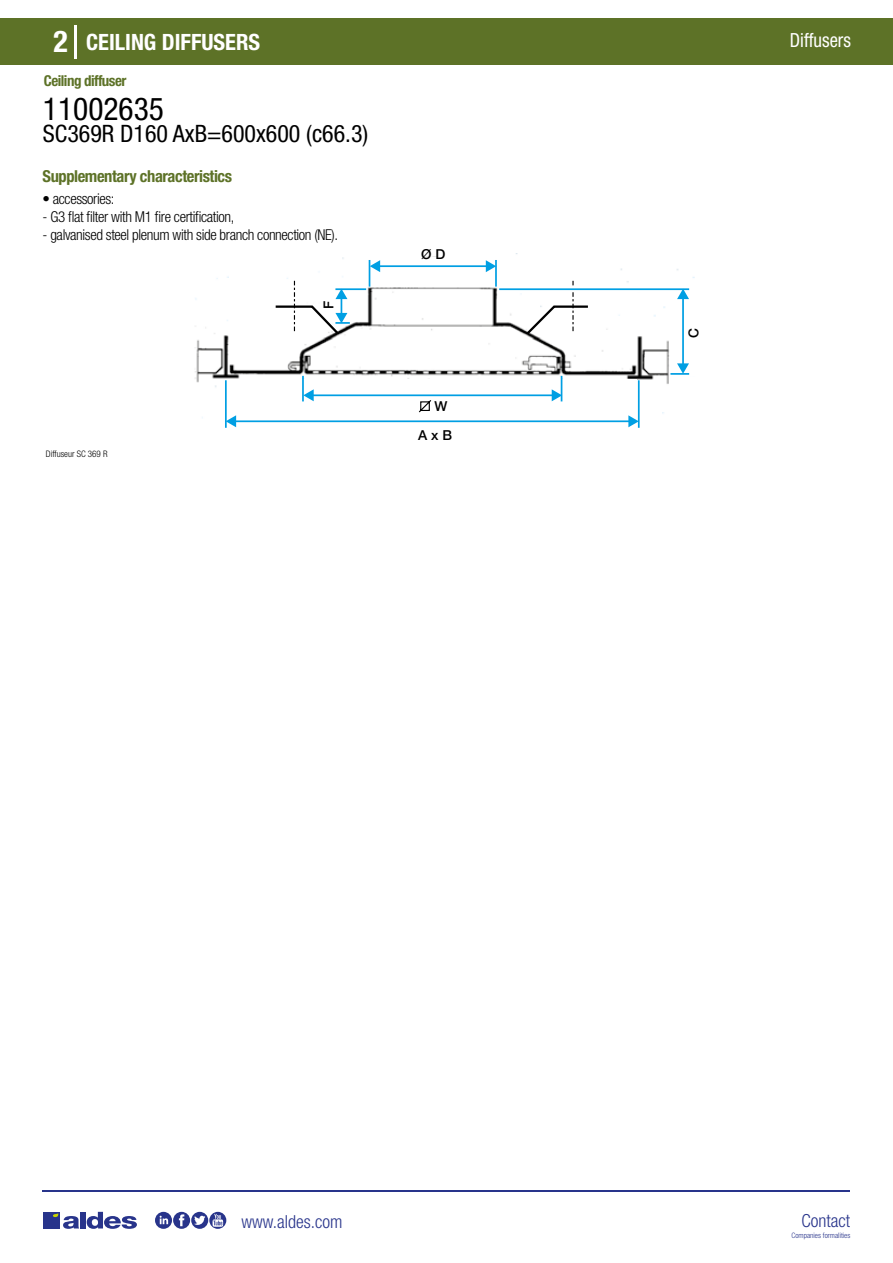
<style>
.page{position:relative;width:893px;height:1263px;background:#fff}
.page>*{position:absolute;margin:0;border:0;box-sizing:border-box;transform-origin:0 0}
.t1{font:condensed 31.5px "Helvetica Neue LT Std";color:#000}
.t2{font:700 condensed 30px "Helvetica Neue LT Std";color:#fff}
.t3{font:condensed 24px "Helvetica Neue LT Std";color:#000}
.t4{font:700 condensed 22.5px "Helvetica Neue LT Std";color:#fff}
.t5{font:condensed 19.5px "Helvetica Neue LT Std";color:#fff;scale:.95 1}
.t6{font:300 condensed 18px "Helvetica Neue";color:#28348b}
.t7{font:700 condensed 16.5px "Helvetica Neue LT Std";letter-spacing:-.025em;color:#5d7227}
.t8{font:300 condensed 15px "Helvetica Neue LT Std";letter-spacing:-.025em;color:#000}
.t9{font:700 condensed 15px "Helvetica Neue LT Std";letter-spacing:-.035em;color:#5d7227}
.t10{font:500 13.8px "Helvetica Neue";color:#000}
.t11{font:300 condensed 9px "Helvetica Neue";color:#000}
.t12{font:300 condensed 7.5px "Helvetica Neue";color:#28348b}
</style>
<div class="page">
<div style="left:0;top:18px;width:893px;height:46px;background:#5d7227"></div>
<hr style="left:74px;top:25px;width:2px;height:33px;background:#fff">
<hr style="left:43px;top:1190px;width:807px;height:1px;background:#28348b">
<svg style="left:155px;top:1212px;width:71px;height:17px"></svg>
<div style="left:43px;top:1212px;width:17px;height:16px;background:#28348b"></div>
<div style="left:80px;top:1212px;width:6px;height:16px;background:#28348b"></div>
<svg style="left:87px;top:1212px;width:50px;height:17px"></svg>
<svg style="left:53px;top:1213px;width:26px;height:16px"></svg>
<img style="left:195px;top:276px;width:78px;height:142px">
<div style="left:221px;top:379px;width:416px;height:43px;background:#fff"></div>
<hr style="left:225px;top:380px;width:2px;height:48px;background:#009fe3">
<hr style="left:638px;top:380px;width:2px;height:48px;background:#009fe3">
<hr style="left:236px;top:420px;width:396px;height:2px;background:#009fe3">
<svg style="left:226px;top:415px;width:10px;height:12px"></svg>
<svg style="left:273px;top:256px;width:422px;height:171px"></svg>
<h2 class="t2" style="left:54px;top:24px;width:16px">2</h2>
<h3 class="t4" style="left:86px;top:28px;width:176px">CEILING DIFFUSERS</h3>
<h3 class="t5" style="left:790px;top:29px;width:66px">Diffusers</h3>
<p class="t9" style="left:44px;top:71px;width:84px">Ceiling diffuser</p>
<h1 class="t1" style="left:43px;top:91px;width:122px">11002635</h1>
<h3 class="t3" style="left:43px;top:120px;width:327px">SC369R D160 AxB=600x600 (c66.3)</h3>
<p class="t7" style="left:43px;top:166px;width:191px">Supplementary characteristics</p>
<p class="t8" style="left:43px;top:190px;width:74px">• accessories:</p>
<p class="t8" style="left:43px;top:208px;width:193px">- G3 flat filter with M1 fire certification,</p>
<p class="t8" style="left:43px;top:226px;width:297px">- galvanised steel plenum with side branch connection (NE).</p>
<p class="t11" style="left:46px;top:449px;width:63px">Diffuseur SC 369 R</p>
<p class="t10" style="left:320px;top:309px;width:10px;rotate:-90deg">F</p>
<p class="t10" style="left:421px;top:245px;width:26px">Ø D</p>
<p class="t10" style="left:434px;top:398px;width:14px">W</p>
<p class="t10" style="left:418px;top:427px;width:35px">A x B</p>
<p class="t10" style="left:685px;top:338px;width:11px;rotate:-90deg">C</p>
<p class="t6" style="left:241px;top:1211px;width:102px">www.aldes.com</p>
<p class="t6" style="left:801px;top:1211px;width:50px">Contact</p>
<p class="t12" style="left:791px;top:1230px;width:60px">Companies formalities</p>
</div>
